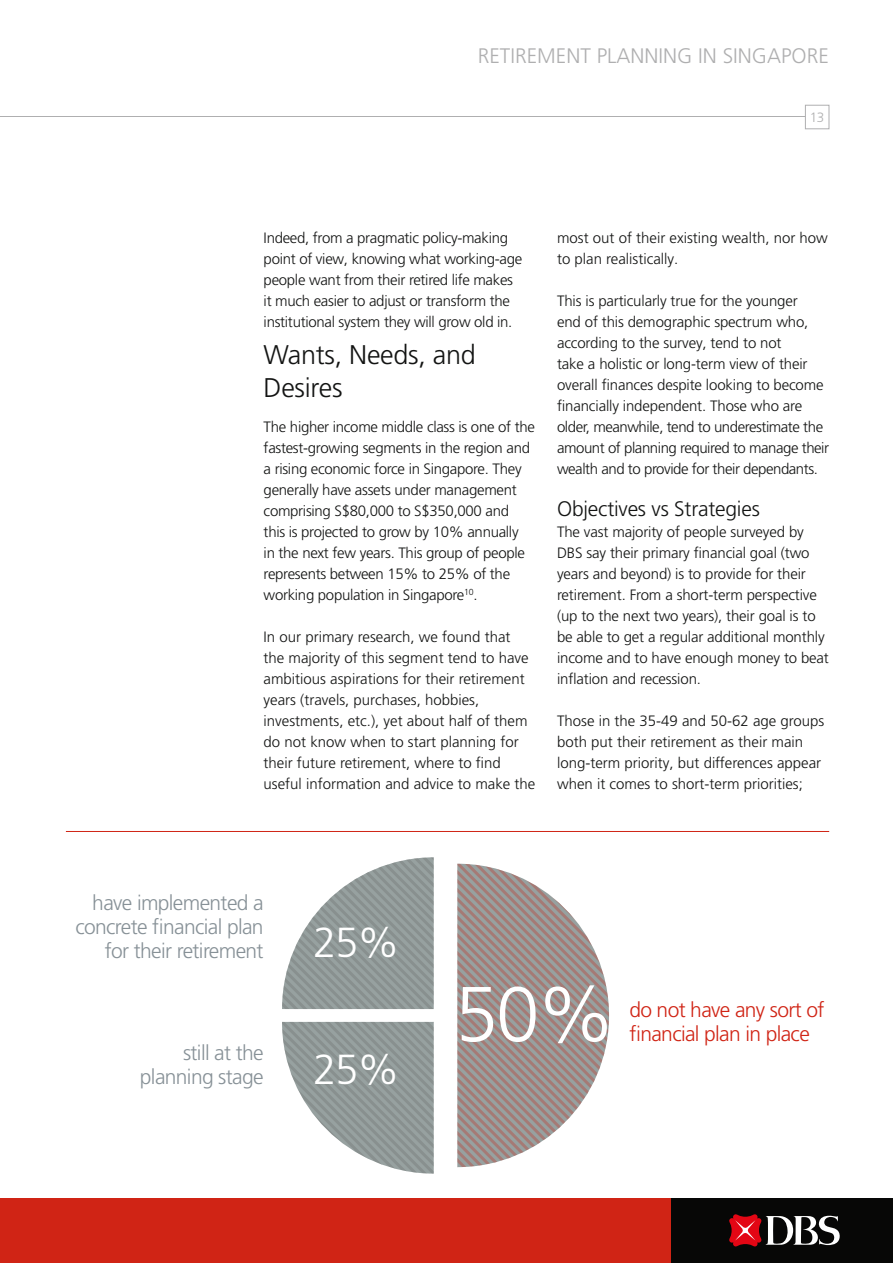
<style>
.page{position:relative;width:893px;height:1263px;background:#fff}
.page>*{position:absolute;margin:0;border:0;box-sizing:border-box;transform-origin:0 0}
.t1{font:300 78px "Frutiger LT Pro";color:#fff}
.t2{font:300 42px "Frutiger LT Pro";color:#fff}
.t3{font:300 27px/33px "Frutiger LT Pro";letter-spacing:-.01em;color:#131413}
.t4{font:300 21px/24px "Frutiger LT Pro";letter-spacing:-.03em;color:#879197;text-align:right}
.t5{font:300 21px/24px "Frutiger LT Pro";letter-spacing:-.03em;color:#d02415}
.t6{font:300 21px "Frutiger LT Pro";color:#afafb0}
.t7{font:300 21px "Frutiger LT Pro";letter-spacing:-.01em;color:#131413}
.t8{font:300 15px/21px "Frutiger LT Pro";letter-spacing:-.01em;color:#131413}
.t9{font:300 13.5px "Frutiger LT Pro";color:#afafb0}
</style>
<div class="page">
<hr style="left:66px;top:831px;width:763px;height:1px;background:#d02415">
<div style="left:0;top:1198px;width:893px;height:65px;background:#d02415"></div>
<div style="left:672px;top:1198px;width:221px;height:65px;background:#070706"></div>
<svg style="left:729px;top:1214px;width:111px;height:33px"></svg>
<svg style="left:457px;top:864px;width:152px;height:303px"></svg>
<svg style="left:282px;top:857px;width:152px;height:152px"></svg>
<svg style="left:282px;top:1022px;width:152px;height:151px"></svg>
<hr style="left:0;top:117px;width:808px;height:1px;background:#afafb0">
<div style="left:805px;top:105px;width:24px;height:24px;background:#fff;border:1px solid #afafb0"></div>
<h3 class="t6" style="left:478px;top:43px;width:353px">Retirement Planning In Singapore</h3>
<p class="t9" style="left:810px;top:109px;width:16px">13</p>
<p class="t8" style="left:264px;top:227px;width:260px">Indeed, from a pragmatic policy-making point of view, knowing what working-age people want from their retired life makes it much easier to adjust or transform the institutional system they will grow old in.</p>
<h3 class="t3" style="left:264px;top:339px;width:214px">Wants, Needs, and<br>Desires</h3>
<p class="t8" style="left:264px;top:416px;width:273px">The higher income middle class is one of the fastest-growing segments in the region and a rising economic force in Singapore. They generally have assets under management comprising S$80,000 to S$350,000 and<br>this is projected to grow by 10% annually<br>in the next few years. This group of people represents between 15% to 25% of the working population in Singapore<sup>10</sup>.</p>
<p class="t8" style="left:264px;top:626px;width:273px">In our primary research, we found that<br>the majority of this segment tend to have ambitious aspirations for their retirement years (travels, purchases, hobbies, investments, etc.), yet about half of them do not know when to start planning for their future retirement, where to find useful information and advice to make the</p>
<p class="t8" style="left:557px;top:227px;width:272px">most out of their existing wealth, nor how to plan realistically.</p>
<p class="t8" style="left:557px;top:290px;width:274px">This is particularly true for the younger<br>end of this demographic spectrum who, according to the survey, tend to not<br>take a holistic or long-term view of their overall finances despite looking to become financially independent. Those who are older, meanwhile, tend to underestimate the amount of planning required to manage their wealth and to provide for their dependants.</p>
<h3 class="t7" style="left:557px;top:497px;width:204px">Objectives vs Strategies</h3>
<p class="t8" style="left:557px;top:521px;width:273px">The vast majority of people surveyed by DBS say their primary financial goal (two years and beyond) is to provide for their retirement. From a short-term perspective (up to the next two years), their goal is to be able to get a regular additional monthly income and to have enough money to beat inflation and recession.</p>
<p class="t8" style="left:557px;top:710px;width:269px">Those in the 35-49 and 50-62 age groups both put their retirement as their main long-term priority, but differences appear when it comes to short-term priorities;</p>
<h3 class="t4" style="left:75px;top:891px;width:190px">have implemented a concrete financial plan for their retirement</h3>
<h2 class="t2" style="left:313px;top:918px;width:88px">25%</h2>
<h3 class="t4" style="left:140px;top:1041px;width:125px">still at the planning stage</h3>
<h2 class="t2" style="left:313px;top:1045px;width:88px">25%</h2>
<h1 class="t1" style="left:455px;top:969px;width:162px">50%</h1>
<h3 class="t5" style="left:629px;top:998px;width:197px">do not have any sort of financial plan in place</h3>
</div>
